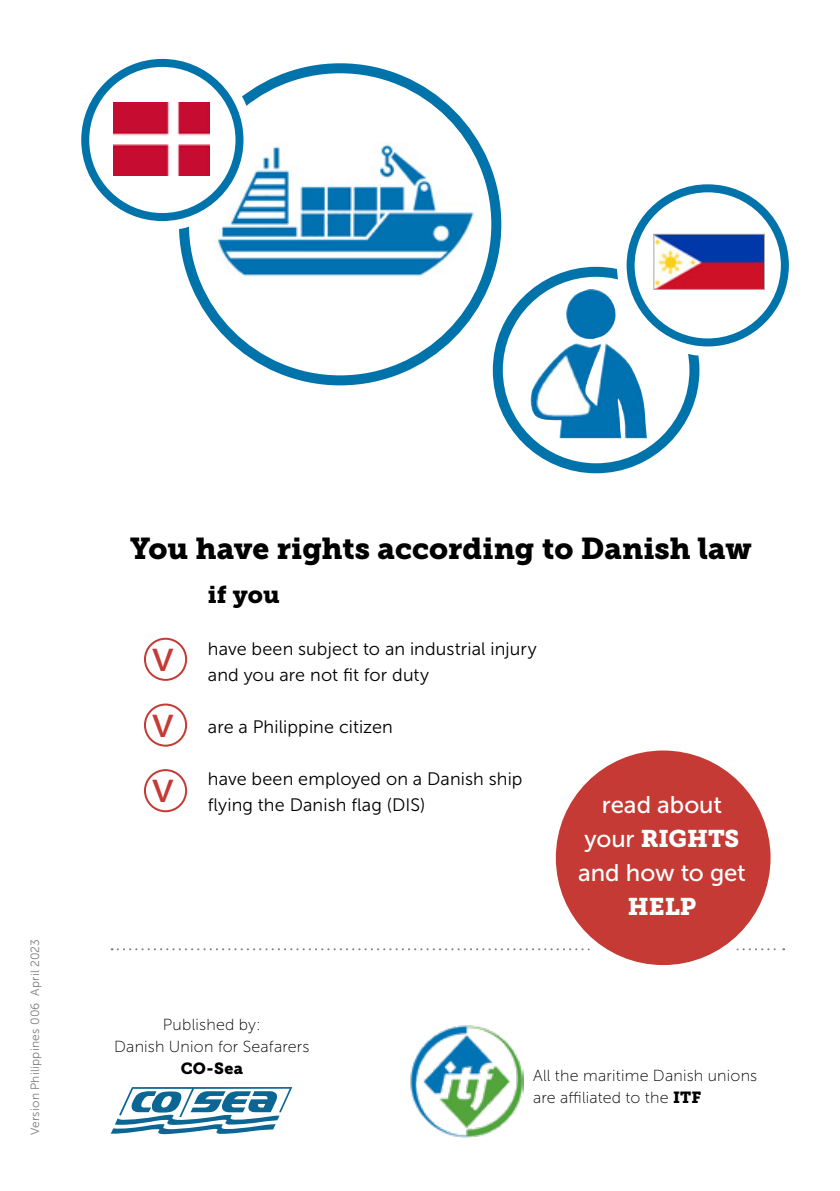
<style>
.page{position:relative;width:840px;height:1191px;background:#fff}
.page>*{position:absolute;margin:0;border:0;box-sizing:border-box;transform-origin:0 0}
.t1{font:46px "Myriad Pro";color:#c53a34}
.t2{font:30px "Museo Slab 900";color:#000}
.Udraab_white{font:24px "Museo Sans 500";letter-spacing:-.005em;color:#fff}
.Udraab_white-2{font:24px "Museo Slab 900";color:#fff}
.t3{font:24px "Museo Slab 900";color:#000}
.Brød_HH{font:18px/26px "Museo Sans 300";letter-spacing:.005em;color:#000}
.ITF_tekst_front{font:16px/22px "Museo Sans 100";letter-spacing:.01em;color:#000}
.ITF_tekst_front-2{font:16px "Museo Slab 900";color:#000}
.Brød_HH-2{font:12px "Museo Sans 300";letter-spacing:.02em;color:#817e7b}
.s1{font-family:"Museo Sans 500"}
.s2{font-family:"Museo Slab 900"}
</style>
<div class="page">
<div style="left:492px;top:267px;width:207px;height:206px;border:10px solid #0073aa;border-radius:50%"></div>
<img style="left:529px;top:289px;width:117px;height:149px">
<img style="left:217px;top:143px;width:260px;height:134px">
<div style="left:179px;top:63px;width:322px;height:322px;border:10px solid #0073aa;border-radius:50%"></div>
<svg style="left:71px;top:49px;width:182px;height:182px"></svg>
<div style="left:85px;top:63px;width:154px;height:154px;background:#fff;border-radius:50%"></div>
<div style="left:81px;top:59px;width:162px;height:162px;border:8px solid #0073aa;border-radius:50%"></div>
<img style="left:113px;top:102px;width:96px;height:73px">
<svg style="left:616px;top:175px;width:182px;height:181px"></svg>
<div style="left:630px;top:188px;width:154px;height:154px;background:#fff;border-radius:50%"></div>
<div style="left:626px;top:184px;width:162px;height:162px;border:8px solid #0073aa;border-radius:50%"></div>
<img style="left:655px;top:236px;width:107px;height:52px">
<div style="left:653px;top:234px;width:111px;height:56px;border:1px solid #aaa8a7"></div>
<div style="left:144px;top:638px;width:43px;height:43px;border:2px solid #c53a34;border-radius:50%"></div>
<div style="left:144px;top:703px;width:43px;height:43px;border:2px solid #c53a34;border-radius:50%"></div>
<div style="left:144px;top:769px;width:43px;height:43px;border:2px solid #c53a34;border-radius:50%"></div>
<svg style="left:111px;top:1087px;width:181px;height:47px"></svg>
<img style="left:410px;top:1025px;width:113px;height:113px">
<svg style="left:112px;top:948px;width:671px;height:2px"></svg>
<div style="left:550px;top:745px;width:225px;height:225px;background:#c53a34;border-radius:50%"></div>
<div style="left:545px;top:740px;width:235px;height:235px;border:10px solid #fff;border-radius:50%"></div>
<p class="Brød_HH-2" style="left:28px;top:1135px;width:198px;rotate:-90deg">Version Philippines 006 April 2023</p>
<p class="t2" style="left:130px;top:531px;width:622px">You have rights according to Danish law</p>
<p class="t1" style="left:152px;top:627px;width:24px">v</p>
<p class="t1" style="left:152px;top:693px;width:24px">v</p>
<p class="t1" style="left:152px;top:758px;width:24px">v</p>
<p class="t3" style="left:208px;top:580px;width:73px">if you</p>
<p class="Brød_HH" style="left:208px;top:636px;width:330px">have been subject to an industrial injury</p>
<p class="Brød_HH" style="left:208px;top:662px;width:223px">and you are not fit for duty</p>
<p class="Brød_HH" style="left:208px;top:714px;width:186px">are a Philippine citizen</p>
<p class="Brød_HH" style="left:208px;top:766px;width:316px">have been employed on a Danish ship flying the Danish flag (DIS)</p>
<p class="Udraab_white" style="left:601px;top:791px;width:121px">read about</p>
<p class="Udraab_white-2" style="left:584px;top:824px;width:156px"><span class="s1">your</span> RIGHTS</p>
<p class="Udraab_white" style="left:578px;top:859px;width:169px">and how to get</p>
<p class="Udraab_white-2" style="left:627px;top:892px;width:70px">HELP</p>
<p class="ITF_tekst_front" style="left:163px;top:1013px;width:99px">Published by:</p>
<p class="ITF_tekst_front" style="left:114px;top:1035px;width:197px">Danish Union for Seafarers</p>
<p class="ITF_tekst_front-2" style="left:181px;top:1059px;width:64px">CO-Sea</p>
<p class="ITF_tekst_front" style="left:532px;top:1064px;width:225px">All the maritime Danish unions are affiliated to the <span class="s2">ITF</span></p>
</div>
